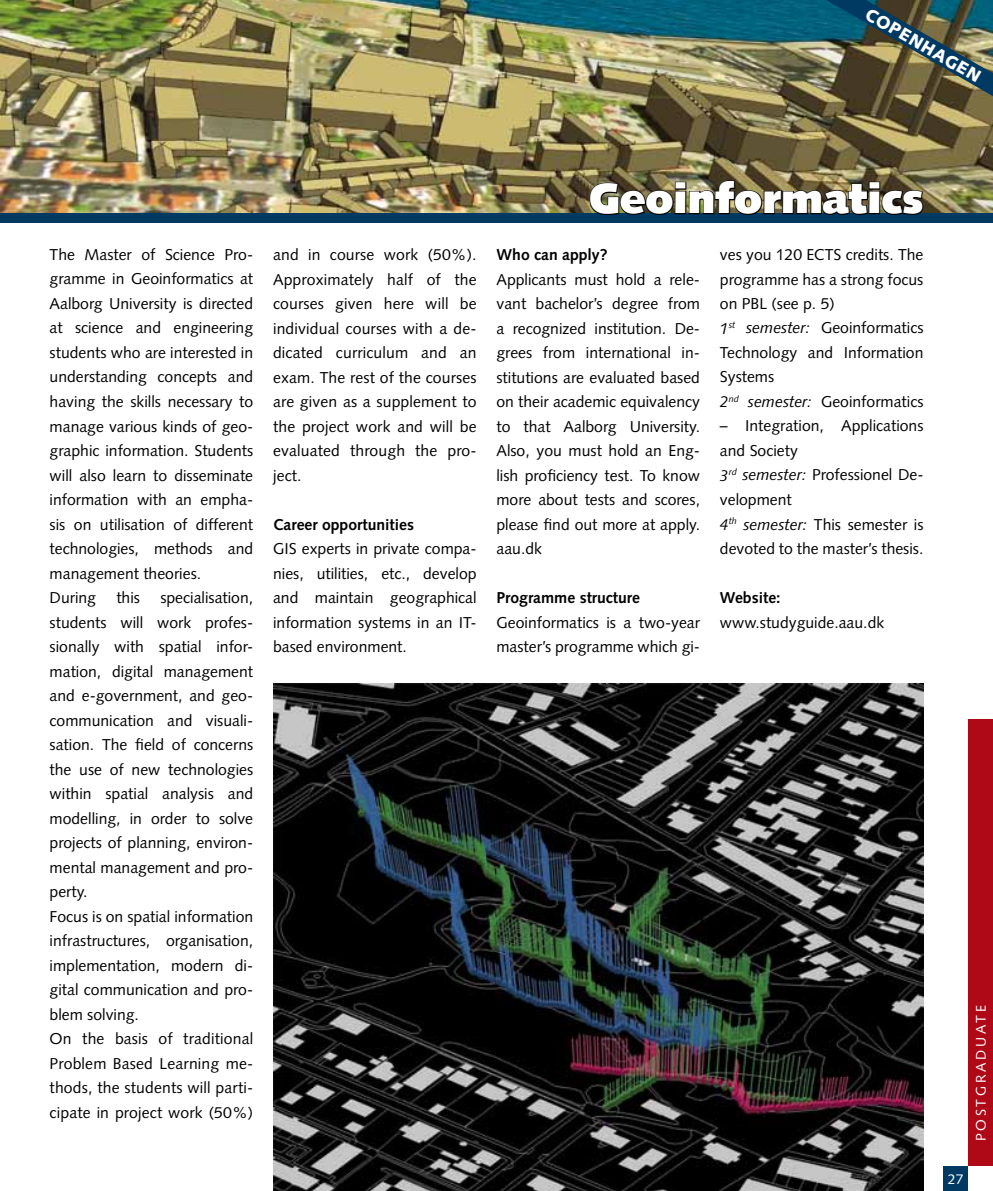
<style>
.page{position:relative;width:993px;height:1191px;background:#fff}
.page>*{position:absolute;margin:0;border:0;box-sizing:border-box;transform-origin:0 0}
.t1{font:900 42px "Syntax LT";color:#fff}
.t2{font:900 17.5px "Syntax LT";color:#fff}
.t3{font:15.75px/24.5px "Syntax LT";color:#000}
.t4{font:700 15.75px "Syntax LT";color:#000}
.t5{font:14px "Syntax LT";color:#fff}
.s1{font-style:italic}
</style>
<div class="page">
<img style="left:0;top:0;width:992px;height:213px">
<div style="left:0;top:213px;width:992px;height:10px;background:#003a62"></div>
<img style="left:588px;top:180px;width:335px;height:35px">
<img style="left:273px;top:683px;width:650px;height:508px">
<div style="left:943px;top:1166px;width:24px;height:25px;background:#003a62"></div>
<div style="left:967px;top:719px;width:25px;height:447px;background:#af0917"></div>
<img style="left:826px;top:0;width:166px;height:96px">
<p class="t2" style="left:871px;top:3px;width:132px;rotate:30deg">Copenha gen</p>
<p class="t3" style="left:50px;top:242px;width:205px">The Master of Science Pro&shy;gramme in Geoinformatics at<br>Aalborg University is directed at science and engineering students who are interested in understanding concepts and having the skills necessary to manage various kinds of geo&shy;graphic information. Students will also learn to disseminate information with an empha&shy;sis on utilisation of different technologies, methods and management theories.<br>During</p>
<p class="t3" style="left:50px;top:585px;width:205px;text-indent:111px">specialisation, students will work profes&shy;sionally with spatial infor&shy;mation, digital management and e-government, and geo&shy;communication and visuali&shy;sation. The field of concerns the use of new technologies within spatial analysis and modelling, in order to solve projects of planning, environ&shy;mental management and pro&shy;perty.<br>Focus is on spatial information infrastructures, organisation, implementation, modern di&shy;gital communication and pro&shy;blem solving.<br>On the basis of traditional<br>Problem Based Learning me&shy;thods, the students will parti&shy;cipate in project work (50%)</p>
<p class="t3" style="left:116px;top:585px;width:25px">this</p>
<p class="t3" style="left:273px;top:242px;width:205px">and in course work (50%).<br>Approximately half of the courses given here will be individual courses with a de&shy;dicated curriculum and an exam. The rest of the courses are given as a supplement to the project work and will be evaluated through the pro&shy;ject.</p>
<p class="t4" style="left:273px;top:515px;width:142px">Career opportunities</p>
<p class="t3" style="left:273px;top:536px;width:205px;text-align:justify">GIS experts in private compa&shy;nies, utilities, etc. , develop and maintain geographical information systems in an IT&shy;based environment.</p>
<h1 class="t1" style="left:589px;top:174px;width:335px">Geoinformatics</h1>
<p class="t4" style="left:496px;top:246px;width:113px">Who can apply?</p>
<p class="t3" style="left:496px;top:267px;width:205px">Applicants must hold a rele&shy;vant bachelor’s degree from a recognized institution. De&shy;grees from international in&shy;stitutions are evaluated based on their academic equivalency to that Aalborg University.<br>Also, you must hold an Eng&shy;lish proficiency test. To know more about tests and scores, please find out more at apply. aau.dk</p>
<p class="t4" style="left:496px;top:589px;width:145px">Programme structure</p>
<p class="t3" style="left:496px;top:610px;width:205px">Geoinformatics is a two-year master’s programme which gi-</p>
<p class="t3" style="left:719px;top:242px;width:205px">ves you 120 ECTS credits. The programme has a strong focus on PBL (see p. 5)<br><span class="s1">1</span><sup>st</sup> <span class="s1">semester:</span> Geoinformatics<br>Technology and Information<br>Systems<br><span class="s1">2</span><sup>nd</sup> <span class="s1">semester:</span> Geoinformatics</p>
<p class="t3" style="left:719px;top:414px;width:205px">– Integration, Applications and Society<br><span class="s1">3</span><sup>rd</sup> <span class="s1">semester:</span> Professionel De&shy;velopment<br><span class="s1">4</span><sup>th</sup> <span class="s1">semester:</span> This semester is devoted to the master’s thesis.</p>
<p class="t4" style="left:719px;top:588px;width:62px">Website:</p>
<p class="t3" style="left:719px;top:610px;width:166px">www.studyguide. aau. dk</p>
<p class="t5" style="left:972px;top:1141px;width:137px;rotate:-90deg">Postgraduate</p>
<p class="t5" style="left:947px;top:1170px;width:17px">27</p>
</div>
